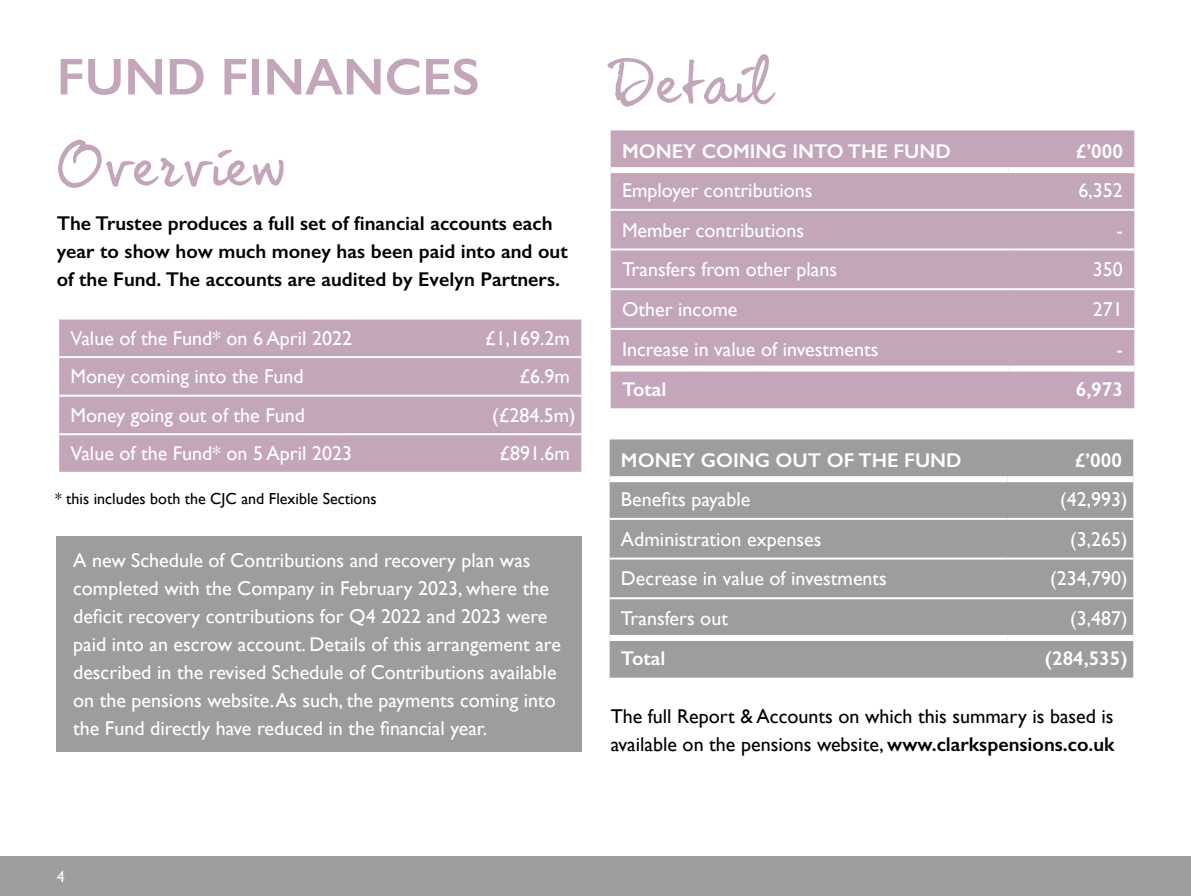
<style>
.page{position:relative;width:1191px;height:896px;background:#fff}
.page>*{position:absolute;margin:0;border:0;box-sizing:border-box;transform-origin:0 0}
.t1{font:56px "Dear Joe 3 W00";letter-spacing:.005em;color:#c3a6ba}
.t2{font:600 52px "Gill Sans";color:#c3a6ba}
.t3{font:20px/28px "Gill Sans";color:#fff}
.t4{font:600 20px/28px "Gill Sans";color:#000}
.t5{font:20px/28px "Gill Sans";color:#000}
.t6{font:600 20px "Gill Sans";color:#fff}
.t7{font:16px "Gill Sans";color:#000}
.t8{font:16px "Gill Sans";color:#fff}
.s1{font-weight:600}
</style>
<div class="page">
<div style="left:59px;top:319px;width:522px;height:153px;background:#c3a6ba"></div>
<hr style="left:59px;top:356px;width:366px;height:2px;background:#fff">
<hr style="left:425px;top:356px;width:156px;height:2px;background:#fff">
<hr style="left:59px;top:395px;width:366px;height:2px;background:#fff">
<hr style="left:425px;top:395px;width:156px;height:2px;background:#fff">
<hr style="left:59px;top:433px;width:366px;height:2px;background:#fff">
<hr style="left:425px;top:433px;width:156px;height:2px;background:#fff">
<div style="left:610px;top:130px;width:524px;height:278px;background:#c3a6ba"></div>
<hr style="left:610px;top:209px;width:398px;height:2px;background:#fff">
<hr style="left:1008px;top:209px;width:126px;height:2px;background:#fff">
<hr style="left:610px;top:248px;width:398px;height:2px;background:#fff">
<hr style="left:1008px;top:248px;width:126px;height:2px;background:#fff">
<hr style="left:610px;top:288px;width:398px;height:2px;background:#fff">
<hr style="left:610px;top:328px;width:398px;height:2px;background:#fff">
<hr style="left:1008px;top:288px;width:126px;height:2px;background:#fff">
<hr style="left:1008px;top:328px;width:126px;height:2px;background:#fff">
<div style="left:610px;top:167px;width:398px;height:6px;background:#fff"></div>
<div style="left:1008px;top:167px;width:126px;height:6px;background:#fff"></div>
<div style="left:610px;top:366px;width:398px;height:6px;background:#fff"></div>
<div style="left:1008px;top:366px;width:126px;height:6px;background:#fff"></div>
<div style="left:609px;top:439px;width:524px;height:238px;background:#9d9d9c"></div>
<hr style="left:1007px;top:518px;width:126px;height:2px;background:#fff">
<hr style="left:1007px;top:557px;width:126px;height:2px;background:#fff">
<hr style="left:1007px;top:597px;width:126px;height:2px;background:#fff">
<hr style="left:609px;top:518px;width:398px;height:2px;background:#fff">
<hr style="left:609px;top:557px;width:398px;height:2px;background:#fff">
<hr style="left:609px;top:597px;width:398px;height:2px;background:#fff">
<div style="left:609px;top:476px;width:398px;height:6px;background:#fff"></div>
<div style="left:1007px;top:476px;width:126px;height:6px;background:#fff"></div>
<div style="left:609px;top:635px;width:398px;height:6px;background:#fff"></div>
<div style="left:1007px;top:635px;width:126px;height:6px;background:#fff"></div>
<div style="left:56px;top:536px;width:525px;height:216px;background:#9d9d9c"></div>
<div style="left:0;top:856px;width:1191px;height:40px;background:#9d9d9c"></div>
<h2 class="t2" style="left:57px;top:45px;width:424px">FUND FINANCES</h2>
<h1 class="t1" style="left:57px;top:132px;width:233px">Overview</h1>
<p class="t4" style="left:57px;top:209px;width:512px">The Trustee produces a full set of financial accounts each year to show how much money has been paid into and out of the Fund. The accounts are audited by Evelyn Partners.</p>
<p class="t3" style="left:71px;top:324px;width:283px">Value of the Fund* on 6 April 2022</p>
<p class="t3" style="left:485px;top:324px;width:86px">£1,169.2m</p>
<p class="t3" style="left:71px;top:362px;width:234px">Money coming into the Fund</p>
<p class="t3" style="left:519px;top:362px;width:52px">£6.9m</p>
<p class="t3" style="left:71px;top:401px;width:236px">Money going out of the Fund</p>
<p class="t3" style="left:492px;top:401px;width:85px">(£284.5m)</p>
<p class="t3" style="left:71px;top:439px;width:283px">Value of the Fund* on 5 April 2023</p>
<p class="t3" style="left:499px;top:439px;width:72px">£891.6m</p>
<p class="t7" style="left:55px;top:489px;width:323px">* this includes both the CJC and Flexible Sections</p>
<p class="t3" style="left:73px;top:546px;width:489px">A new Schedule of Contributions and recovery plan was completed with the Company in February 2023, where the deficit recovery contributions for Q4 2022 and 2023 were paid into an escrow account. Details of this arrangement are described in the revised Schedule of Contributions available on the pensions website. As such, the payments coming into the Fund directly have reduced in the financial year.</p>
<h1 class="t1" style="left:609px;top:49px;width:162px">Detail</h1>
<p class="t6" style="left:622px;top:139px;width:330px">MONEY COMING INTO THE FUND</p>
<p class="t6" style="left:1075px;top:139px;width:49px">£’000</p>
<p class="t3" style="left:622px;top:176px;width:192px">Employer contributions</p>
<p class="t3" style="left:1078px;top:176px;width:46px">6,352</p>
<p class="t3" style="left:622px;top:216px;width:184px">Member contributions</p>
<p class="t3" style="left:1116px;top:216px;width:8px">-</p>
<p class="t3" style="left:622px;top:255px;width:217px">Transfers from other plans</p>
<p class="t3" style="left:1093px;top:255px;width:31px">350</p>
<p class="t3" style="left:622px;top:295px;width:117px">Other income</p>
<p class="t3" style="left:1093px;top:295px;width:31px">271</p>
<p class="t3" style="left:622px;top:335px;width:258px">Increase in value of investments</p>
<p class="t3" style="left:1116px;top:335px;width:8px">-</p>
<p class="t6" style="left:622px;top:377px;width:46px">Total</p>
<p class="t6" style="left:1075px;top:377px;width:49px">6,973</p>
<p class="t6" style="left:621px;top:448px;width:342px">MONEY GOING OUT OF THE FUND</p>
<p class="t6" style="left:1074px;top:448px;width:49px">£’000</p>
<p class="t3" style="left:621px;top:485px;width:131px">Benefits payable</p>
<p class="t3" style="left:1060px;top:485px;width:69px">(42,993)</p>
<p class="t3" style="left:621px;top:525px;width:202px">Administration expenses</p>
<p class="t3" style="left:1070px;top:525px;width:59px">(3,265)</p>
<p class="t3" style="left:621px;top:564px;width:267px">Decrease in value of investments</p>
<p class="t3" style="left:1050px;top:564px;width:79px">(234,790)</p>
<p class="t3" style="left:621px;top:604px;width:108px">Transfers out</p>
<p class="t3" style="left:1070px;top:604px;width:59px">(3,487)</p>
<p class="t6" style="left:621px;top:646px;width:46px">Total</p>
<p class="t6" style="left:1045px;top:646px;width:84px">(284,535)</p>
<p class="t5" style="left:610px;top:702px;width:505px">The full Report &amp; Accounts on which this summary is based is available on the pensions website, <span class="s1">www.clarkspensions.co.uk</span></p>
<p class="t8" style="left:57px;top:867px;width:9px">4</p>
</div>
